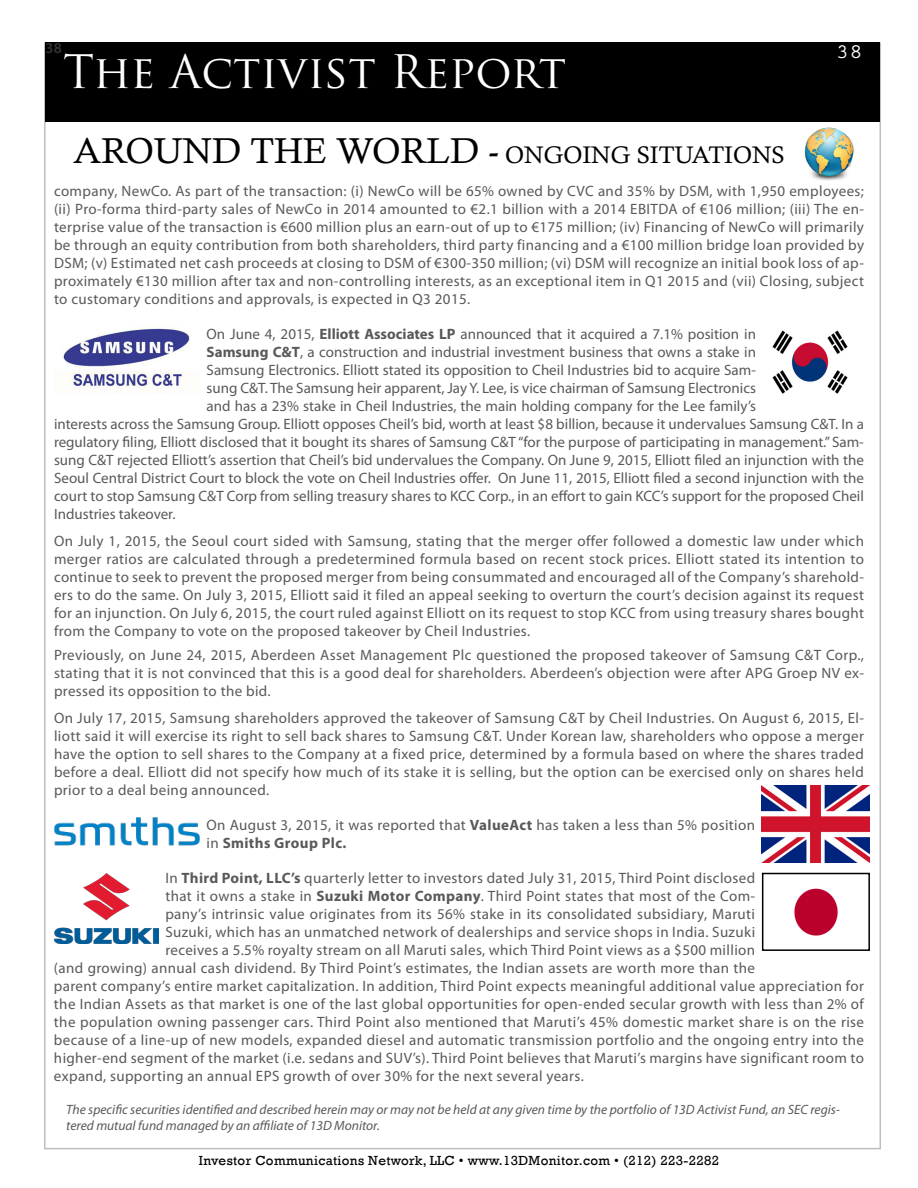
<style>
.page{position:relative;width:918px;height:1188px;background:#fff}
.page>*{position:absolute;margin:0;border:0;box-sizing:border-box;transform-origin:0 0}
.t1{font:45px "Trajan Pro";color:#fff}
.t2{font:24px "Calisto";color:#000}
.t3{font:700 21px "Prestige Elite Std";color:#fff}
.t4{font:15px/18px "Myriad Pro";letter-spacing:.025em;color:#58595b;text-align:justify}
.t5{font:15px "Myriad Pro";color:#58595b}
.t6{font:600 15px "Myriad Pro";color:#333334}
.t7{font:italic 13.5px/16.2px "Myriad Pro";color:#58595b}
.t8{font:13.5px "Rockwell";letter-spacing:.025em;color:#000}
.s1{font-size:36px}
.s2{font-weight:700}
</style>
<div class="page">
<div style="left:46px;top:42px;width:834px;height:80px;background:#000"></div>
<img style="left:804px;top:127px;width:51px;height:54px">
<img style="left:62px;top:326px;width:129px;height:66px">
<img style="left:772px;top:330px;width:76px;height:64px">
<img style="left:54px;top:817px;width:146px;height:29px">
<img style="left:762px;top:786px;width:108px;height:76px">
<img style="left:54px;top:874px;width:105px;height:70px">
<img style="left:794px;top:888px;width:44px;height:48px">
<div style="left:762px;top:873px;width:108px;height:78px;border:2px solid #000"></div>
<p class="t6" style="left:46px;top:39px;width:18px">38</p>
<h1 class="t1" style="left:63px;top:43px;width:505px">The Activist Report</h1>
<h2 class="t2" style="left:74px;top:141px;width:713px"><span class="s1">AROUND THE WORLD -</span> ONGOING SITUATIONS</h2>
<h3 class="t3" style="left:837px;top:40px;width:27px">38</h3>
<p class="t4" style="left:54px;top:182px;width:812px">company, NewCo. As part of the transaction: (i) NewCo will be 65% owned by CVC and 35% by DSM, with 1,950 employees; (ii) Pro-forma third-party sales of NewCo in 2014 amounted to €2.1 billion with a 2014 EBITDA of €106 million; (iii) The en&shy;terprise value of the transaction is €600 million plus an earn-out of up to €175 million; (iv) Financing of NewCo will primarily be through an equity contribution from both shareholders, third party financing and a €100 million bridge loan provided by DSM; (v) Estimated net cash proceeds at closing to DSM of €300-350 million; (vi) DSM will recognize an initial book loss of ap&shy;proximately €130 million after tax and non-controlling interests, as an exceptional item in Q1 2015 and (vii) Closing, subject to customary conditions and approvals, is expected in Q3 2015.</p>
<p class="t5" style="left:207px;top:325px;width:551px">On June 4, 2015, <span class="s2">Elliott Associates LP</span> announced that it acquired a 7.1% position in</p>
<p class="t5" style="left:207px;top:343px;width:551px"><span class="s2">Samsung C&amp;T</span>, a construction and industrial investment business that owns a stake in</p>
<p class="t5" style="left:207px;top:361px;width:551px">Samsung Electronics. Elliott stated its opposition to Cheil Industries bid to acquire Sam-</p>
<p class="t5" style="left:207px;top:379px;width:551px">sung C&amp;T. The Samsung heir apparent, Jay Y. Lee, is vice chairman of Samsung Electronics</p>
<p class="t5" style="left:207px;top:397px;width:551px">and has a 23% stake in Cheil Industries, the main holding company for the Lee family’s</p>
<p class="t5" style="left:54px;top:415px;width:811px">interests across the Samsung Group. Elliott opposes Cheil’s bid, worth at least $8 billion, because it undervalues Samsung C&amp;T. In a</p>
<p class="t5" style="left:54px;top:433px;width:811px">regulatory filing, Elliott disclosed that it bought its shares of Samsung C&amp;T “for the purpose of participating in management.” Sam-</p>
<p class="t5" style="left:54px;top:451px;width:811px">sung C&amp;T rejected Elliott’s assertion that Cheil’s bid undervalues the Company. On June 9, 2015, Elliott filed an injunction with the</p>
<p class="t5" style="left:54px;top:469px;width:811px">Seoul Central District Court to block the vote on Cheil Industries offer. On June 11, 2015, Elliott filed a second injunction with the</p>
<p class="t5" style="left:54px;top:487px;width:811px">court to stop Samsung C&amp;T Corp from selling treasury shares to KCC Corp., in an effort to gain KCC’s support for the proposed Cheil</p>
<p class="t5" style="left:54px;top:505px;width:123px">Industries takeover.</p>
<p class="t4" style="left:54px;top:531px;width:812px">On July 1, 2015, the Seoul court sided with Samsung, stating that the merger offer followed a domestic law under which merger ratios are calculated through a predetermined formula based on recent stock prices. Elliott stated its intention to continue to seek to prevent the proposed merger from being consummated and encouraged all of the Company’s sharehold&shy;ers to do the same. On July 3, 2015, Elliott said it filed an appeal seeking to overturn the court’s decision against its request for an injunction. On July 6, 2015, the court ruled against Elliott on its request to stop KCC from using treasury shares bought from the Company to vote on the proposed takeover by Cheil Industries.</p>
<p class="t4" style="left:54px;top:646px;width:812px">Previously, on June 24, 2015, Aberdeen Asset Management Plc questioned the proposed takeover of Samsung C&amp;T Corp., stating that it is not convinced that this is a good deal for shareholders. Aberdeen’s objection were after APG Groep NV ex&shy;pressed its opposition to the bid.</p>
<p class="t4" style="left:54px;top:709px;width:812px">On July 17, 2015, Samsung shareholders approved the takeover of Samsung C&amp;T by Cheil Industries. On August 6, 2015, El&shy;liott said it will exercise its right to sell back shares to Samsung C&amp;T. Under Korean law, shareholders who oppose a merger have the option to sell shares to the Company at a fixed price, determined by a formula based on where the shares traded before a deal. Elliott did not specify how much of its stake it is selling, but the option can be exercised only on shares held prior to a deal being announced.</p>
<p class="t4" style="left:207px;top:816px;width:550px">On August 3, 2015, it was reported that <span class="s2">ValueAct</span> has taken a less than 5% position in <span class="s2">Smiths Group Plc.</span></p>
<p class="t4" style="left:165px;top:869px;width:591px">In <span class="s2">Third Point, LLC’s</span> quarterly letter to investors dated July 31, 2015, Third Point disclosed</p>
<p class="t4" style="left:165px;top:887px;width:591px">that it owns a stake in <span class="s2">Suzuki Motor Company</span>. Third Point states that most of the Com-</p>
<p class="t4" style="left:165px;top:905px;width:591px">pany’s intrinsic value originates from its 56% stake in its consolidated subsidiary, Maruti</p>
<p class="t4" style="left:165px;top:923px;width:591px">Suzuki, which has an unmatched network of dealerships and service shops in India. Suzuki</p>
<p class="t4" style="left:165px;top:941px;width:591px">receives a 5.5% royalty stream on all Maruti sales, which Third Point views as a $500 million</p>
<p class="t4" style="left:54px;top:959px;width:703px">(and growing) annual cash dividend. By Third Point’s estimates, the Indian assets are worth more than the</p>
<p class="t4" style="left:54px;top:977px;width:812px">parent company’s entire market capitalization. In addition, Third Point expects meaningful additional value appreciation for</p>
<p class="t4" style="left:54px;top:995px;width:811px">the Indian Assets as that market is one of the last global opportunities for open-ended secular growth with less than 2% of</p>
<p class="t4" style="left:54px;top:1013px;width:812px">the population owning passenger cars. Third Point also mentioned that Maruti’s 45% domestic market share is on the rise</p>
<p class="t4" style="left:54px;top:1031px;width:811px">because of a line-up of new models, expanded diesel and automatic transmission portfolio and the ongoing entry into the</p>
<p class="t4" style="left:54px;top:1049px;width:812px">higher-end segment of the market (i.e. sedans and SUV’s). Third Point believes that Maruti’s margins have significant room to</p>
<p class="t4" style="left:54px;top:1067px;width:531px">expand, supporting an annual EPS growth of over 30% for the next several years.</p>
<p class="t7" style="left:66px;top:1101px;width:775px">The specific securities identified and described herein may or may not be held at any given time by the portfolio of 13D Activist Fund, an SEC regis&shy;tered mutual fund managed by an affiliate of 13D Monitor.</p>
<p class="t8" style="left:199px;top:1153px;width:522px">Investor Communications Network, LLC • www.13DMonitor.com • (212) 223-2282</p>
</div>
